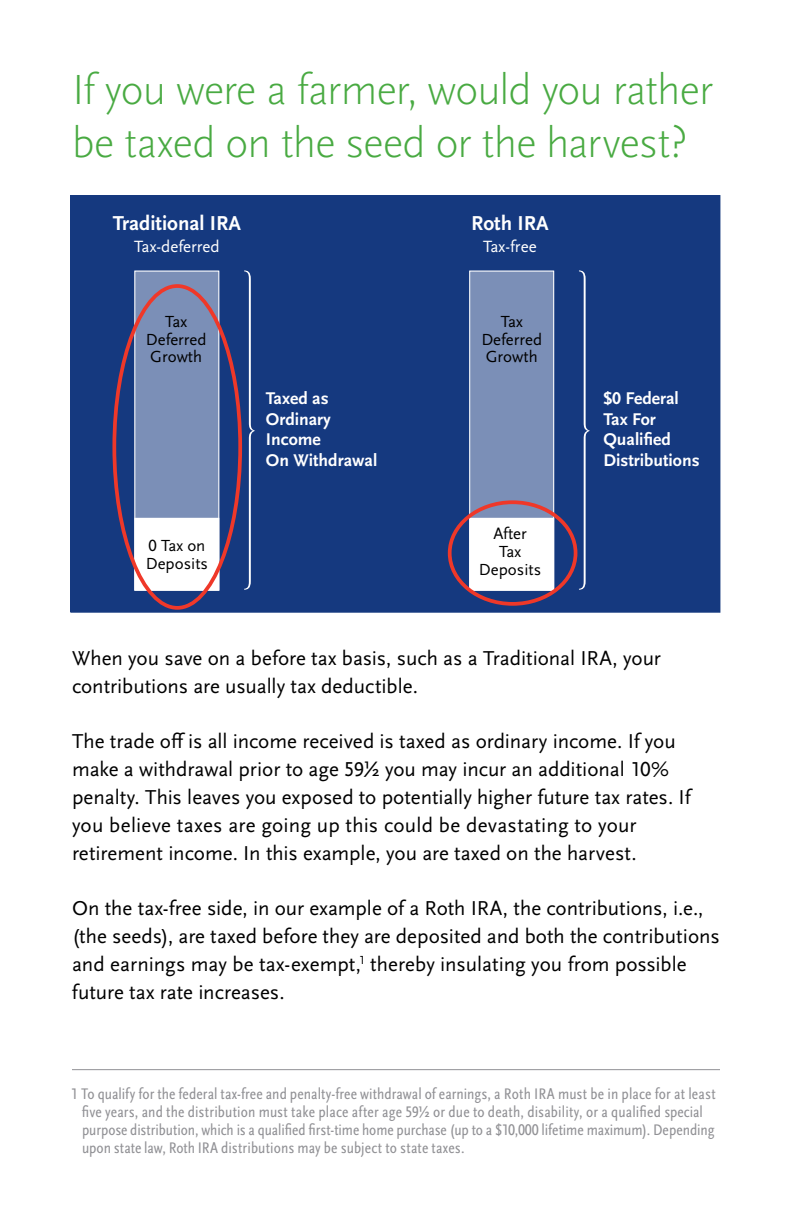
<style>
.page{position:relative;width:792px;height:1224px;background:#fff}
.page>*{position:absolute;margin:0;border:0;box-sizing:border-box;transform-origin:0 0}
.t1{font:300 44px/52.8px "Scala Sans OT";letter-spacing:-.02em;color:#49aa42}
.t2{font:21px/28px "Scala Sans OT";color:#000}
.t3{font:700 21px "Scala Sans OT";color:#fff}
.t4{font:700 17.8px/20.6px "Scala Sans OT";color:#fff}
.t5{font:17px "Scala Sans OT";color:#fff}
.t6{font:16.8px/17.8px "Scala Sans OT";color:#000;text-align:center}
.t7{font:condensed 16px/18px "Scala Sans OT";letter-spacing:.005em;color:#919195}
</style>
<div class="page">
<hr style="left:72px;top:1069px;width:648px;height:1px;background:#919195">
<div style="left:71px;top:196px;width:649px;height:416px;background:#15397f"></div>
<div style="left:135px;top:271px;width:84px;height:319px;background:#7b8fb7"></div>
<div style="left:135px;top:518px;width:84px;height:72px;background:#fff"></div>
<div style="left:134px;top:271px;width:85px;height:320px;border:1px solid #fff"></div>
<div style="left:470px;top:271px;width:84px;height:319px;background:#7b8fb7"></div>
<div style="left:470px;top:518px;width:84px;height:72px;background:#fff"></div>
<div style="left:469px;top:271px;width:85px;height:320px;border:1px solid #fff"></div>
<div style="left:112px;top:284px;width:130px;height:326px;border:4px solid #ef3829;border-radius:50%"></div>
<div style="left:448px;top:500px;width:129px;height:106px;border:4px solid #ef3829;border-radius:50%"></div>
<svg style="left:579px;top:270px;width:11px;height:320px"></svg>
<svg style="left:244px;top:270px;width:11px;height:320px"></svg>
<h1 class="t1" style="left:72px;top:64px;width:643px">If you were a farmer, would you rather be taxed on the seed or the harvest?</h1>
<p class="t3" style="left:113px;top:211px;width:130px">Traditional IRA</p>
<p class="t5" style="left:134px;top:236px;width:87px">Tax-deferred</p>
<p class="t6" style="left:146px;top:312px;width:62px">Tax<br>Deferred<br>Growth</p>
<p class="t4" style="left:266px;top:388px;width:113px">Taxed as<br>Ordinary<br>Income<br>On Withdrawal</p>
<p class="t6" style="left:146px;top:537px;width:64px;text-align:left">0 Tax on<br>Deposits</p>
<p class="t3" style="left:471px;top:211px;width:79px">Roth IRA</p>
<p class="t5" style="left:483px;top:236px;width:55px">Tax-free</p>
<p class="t6" style="left:481px;top:312px;width:62px">Tax<br>Deferred<br>Growth</p>
<p class="t6" style="left:479px;top:525px;width:64px">After<br>Tax<br>Deposits</p>
<p class="t4" style="left:603px;top:388px;width:98px">$0 Federal<br>Tax For<br>Qualified<br>Distributions</p>
<p class="t2" style="left:72px;top:644px;width:590px">When you save on a before tax basis, such as a Traditional IRA, your contributions are usually tax deductible.</p>
<p class="t2" style="left:72px;top:727px;width:620px">The trade off is all income received is taxed as ordinary income. If you make a withdrawal prior to age 591/2 you may incur an additional 10% penalty. This leaves you exposed to potentially higher future tax rates. If you believe taxes are going up this could be devastating to your retirement income. In this example, you are taxed on the harvest.</p>
<p class="t2" style="left:72px;top:894px;width:649px">On the tax-free side, in our example of a Roth IRA, the contributions, i.e., (the seeds), are taxed before they are deposited and both the contributions and earnings may be tax-exempt,<sup>1</sup> thereby insulating you from possible future tax rate increases.</p>
<p class="t7" style="left:82px;top:1085px;width:635px;text-indent:-10px">1 To qualify for the federal tax-free and penalty-free withdrawal of earnings, a Roth IRA must be in place for at least five years, and the distribution must take place after age 591/2 or due to death, disability, or a qualified special purpose distribution, which is a qualified first-time home purchase (up to a $10,000 lifetime maximum). Depending upon state law, Roth IRA distributions may be subject to state taxes.</p>
</div>
